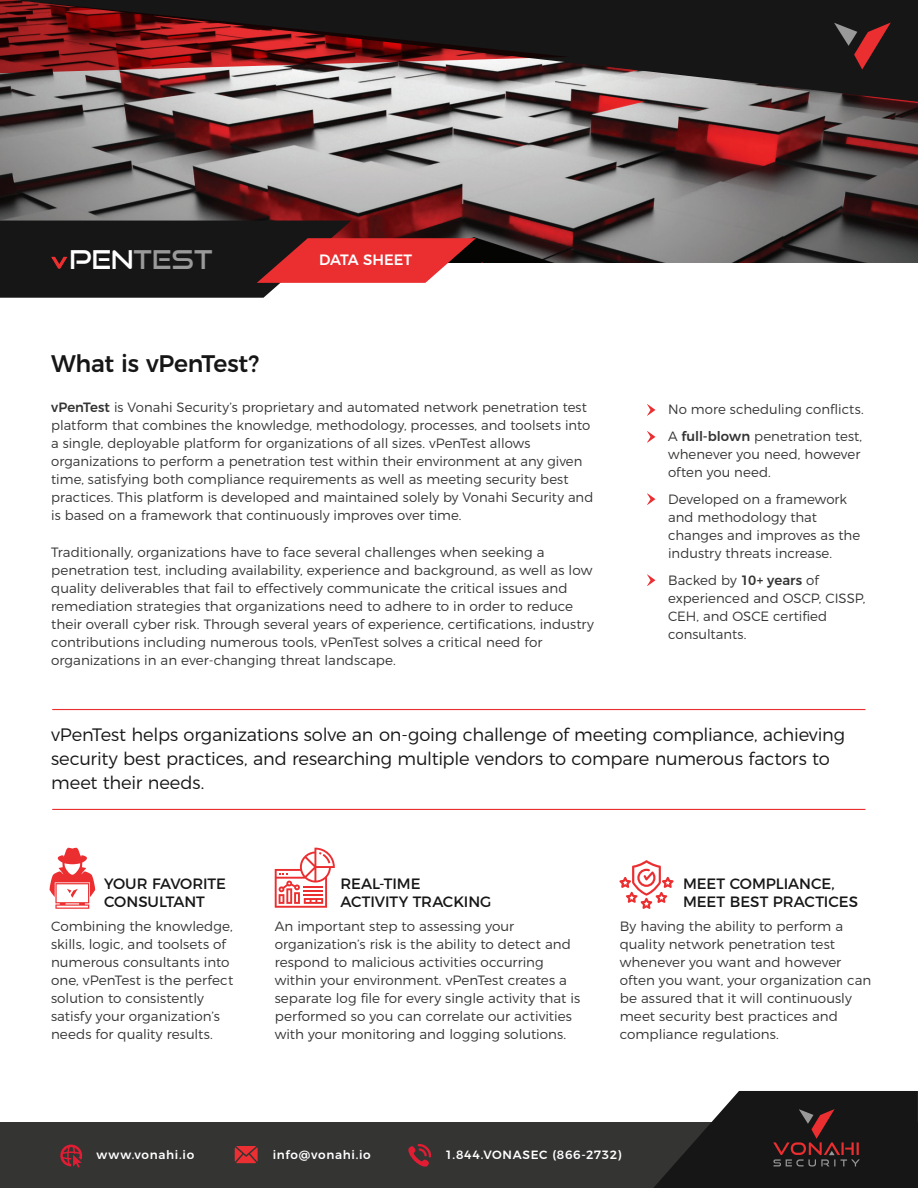
<style>
.page{position:relative;width:918px;height:1188px;background:#fff}
.page>*{position:absolute;margin:0;border:0;box-sizing:border-box;transform-origin:0 0}
.t1{font:25.65px "Good Times Rg";color:#9a9a9a}
.t2{font:500 24px "Montserrat";letter-spacing:-.01em;color:#161616}
.t3{font:300 18px/24px "Montserrat";letter-spacing:-.01em;color:#161616}
.t4{font:15px/18px "Montserrat";letter-spacing:-.005em;color:#161616}
.t5{font:500 15px "Montserrat";color:#fff}
.t6{font:300 13.5px/18px "Montserrat";color:#343433}
.t7{font:500 12px "Montserrat";letter-spacing:.055em;color:#fff}
.s1{color:#fff}
.s2{font-weight:500}
</style>
<div class="page">
<div style="left:0;top:1123px;width:918px;height:65px;background:#343433"></div>
<img style="left:0;top:73px;width:918px;height:189px">
<svg style="left:14px;top:0;width:904px;height:102px;background:#575353"></svg>
<svg style="left:0;top:0;width:569px;height:73px;background:#582222"></svg>
<svg style="left:653px;top:1091px;width:265px;height:97px"></svg>
<svg style="left:834px;top:23px;width:57px;height:46px;background:#502526"></svg>
<svg style="left:647px;top:431px;width:8px;height:12px"></svg>
<svg style="left:647px;top:493px;width:8px;height:12px"></svg>
<svg style="left:647px;top:574px;width:8px;height:12px"></svg>
<svg style="left:647px;top:404px;width:8px;height:12px"></svg>
<hr style="left:52px;top:709px;width:813px;height:1px;background:#eb2f31">
<hr style="left:52px;top:809px;width:813px;height:1px;background:#eb2f31">
<svg style="left:49px;top:847px;width:46px;height:62px"></svg>
<svg style="left:275px;top:848px;width:60px;height:60px"></svg>
<svg style="left:619px;top:860px;width:55px;height:49px"></svg>
<svg style="left:408px;top:1144px;width:23px;height:23px"></svg>
<svg style="left:235px;top:1146px;width:23px;height:17px"></svg>
<svg style="left:60px;top:1145px;width:22px;height:23px"></svg>
<svg style="left:0;top:221px;width:476px;height:77px;background:#5e3434"></svg>
<h1 class="t1" style="left:69px;top:244px;width:145px"><span class="s1">PEN</span>TEST</h1>
<h2 class="t2" style="left:51px;top:344px;width:210px">What is vPenTest?</h2>
<p class="t5" style="left:319px;top:248px;width:94px">DATA SHEET</p>
<p class="t6" style="left:51px;top:397px;width:544px"><span class="s2">vPenTest</span> is Vonahi Security’s proprietary and automated network penetration test platform that combines the knowledge, methodology, processes, and toolsets into a single, deployable platform for organizations of all sizes. vPenTest allows organizations to perform a penetration test within their environment at any given time, satisfying both compliance requirements as well as meeting security best practices. This platform is developed and maintained solely by Vonahi Security and is based on a framework that continuously improves over time.</p>
<p class="t6" style="left:51px;top:542px;width:544px">Traditionally, organizations have to face several challenges when seeking a penetration test, including availability, experience and background, as well as low quality deliverables that fail to effectively communicate the critical issues and remediation strategies that organizations need to adhere to in order to reduce their overall cyber risk. Through several years of experience, certifications, industry contributions including numerous tools, vPenTest solves a critical need for organizations in an ever-changing threat landscape.</p>
<p class="t6" style="left:668px;top:395px;width:197px;line-height:27px">No more scheduling conflicts.<br>A <span class="s2">full-blown</span> penetration test,</p>
<p class="t6" style="left:668px;top:444px;width:194px">whenever you need, however often you need.</p>
<p class="t6" style="left:668px;top:489px;width:194px">Developed on a framework and methodology that changes and improves as the industry threats increase.</p>
<p class="t6" style="left:668px;top:570px;width:199px">Backed by <span class="s2">10+ years</span> of experienced and OSCP, CISSP,<br>CEH, and OSCE certified consultants.</p>
<h3 class="t3" style="left:51px;top:721px;width:795px">vPenTest helps organizations solve an on-going challenge of meeting compliance, achieving security best practices, and researching multiple vendors to compare numerous factors to meet their needs.</h3>
<p class="t4" style="left:104px;top:873px;width:123px">YOUR FAVORITE<br>CONSULTANT</p>
<p class="t6" style="left:51px;top:916px;width:184px">Combining the knowledge, skills, logic, and toolsets of numerous consultants into one, vPenTest is the perfect solution to consistently satisfy your organization’s needs for quality results.</p>
<p class="t4" style="left:340px;top:873px;width:153px">REAL-TIME<br>ACTIVITY TRACKING</p>
<p class="t6" style="left:275px;top:916px;width:307px">An important step to assessing your organization’s risk is the ability to detect and respond to malicious activities occurring within your environment. vPenTest creates a separate log file for every single activity that is performed so you can correlate our activities with your monitoring and logging solutions.</p>
<p class="t4" style="left:683px;top:873px;width:176px">MEET COMPLIANCE,<br>MEET BEST PRACTICES</p>
<p class="t6" style="left:620px;top:916px;width:253px">By having the ability to perform a quality network penetration test whenever you want and however often you want, your organization can be assured that it will continuously meet security best practices and compliance regulations.</p>
<p class="t7" style="left:96px;top:1145px;width:99px">www.vonahi.io</p>
<p class="t7" style="left:273px;top:1145px;width:99px">info@vonahi.io</p>
<p class="t7" style="left:445px;top:1145px;width:178px">1.844.VONASEC (866-2732)</p>
</div>
